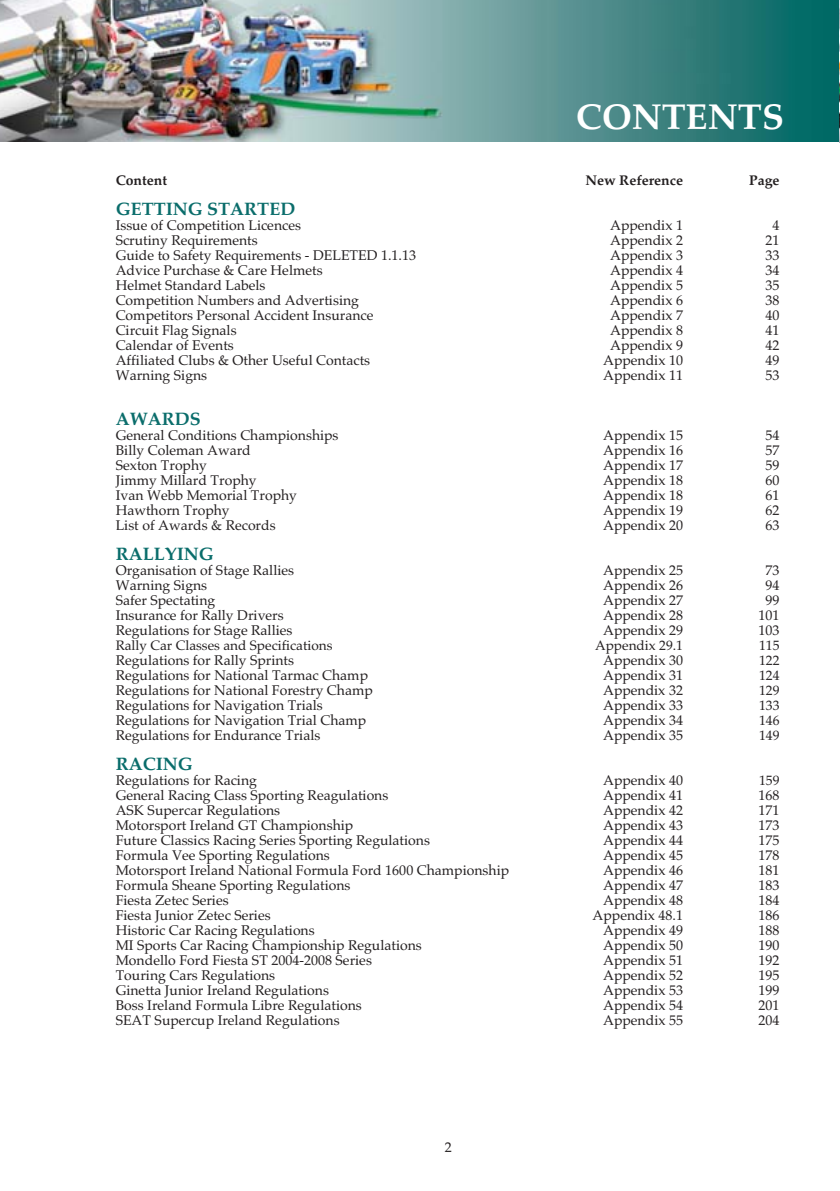
<style>
.page{position:relative;width:840px;height:1191px;background:#fff}
.page>*{position:absolute;margin:0;border:0;box-sizing:border-box;transform-origin:0 0}
.t1{font:700 36px "Palatino";color:#fff}
.t2{font:700 18px "Palatino";color:#0a6d6b}
.t3{font:14px "Palatino";color:#231f20}
.t4{font:700 14px "Palatino";color:#231f20}
.t5{font:13.6px "Palatino";color:#231f20}
.s1{font-size:13.6px}
</style>
<div class="page">
<img style="left:0;top:0;width:840px;height:143px">
<h1 class="t1" style="left:575px;top:103px;width:209px">CONTENTS</h1>
<p class="t4" style="left:116px;top:175px;width:53px">Content</p>
<p class="t4" style="left:585px;top:175px;width:99px">New Reference</p>
<p class="t4" style="left:749px;top:175px;width:32px">Page</p>
<p class="t2" style="left:116px;top:202px;width:181px">GETTING STARTED</p>
<p class="t3" style="left:116px;top:220px;width:187px">Issue of Competition Licences</p>
<p class="t3" style="left:610px;top:220px;width:74px">Appendix 1</p>
<p class="t3" style="left:772px;top:220px;width:8px">4</p>
<p class="t3" style="left:116px;top:235px;width:143px">Scrutiny Requirements</p>
<p class="t3" style="left:610px;top:235px;width:74px">Appendix 2</p>
<p class="t3" style="left:765px;top:235px;width:15px">21</p>
<p class="t3" style="left:116px;top:250px;width:302px">Guide to Safety Requirements - DELETED 1.1.13</p>
<p class="t3" style="left:610px;top:250px;width:74px">Appendix 3</p>
<p class="t3" style="left:765px;top:250px;width:15px">33</p>
<p class="t3" style="left:116px;top:265px;width:208px">Advice Purchase &amp; Care Helmets</p>
<p class="t3" style="left:610px;top:265px;width:74px">Appendix 4</p>
<p class="t3" style="left:765px;top:265px;width:15px">34</p>
<p class="t3" style="left:116px;top:280px;width:151px">Helmet Standard Labels</p>
<p class="t3" style="left:610px;top:280px;width:74px">Appendix 5</p>
<p class="t3" style="left:765px;top:280px;width:15px">35</p>
<p class="t3" style="left:116px;top:295px;width:245px">Competition <span class="s1">Numbers</span> and Advertising</p>
<p class="t3" style="left:610px;top:295px;width:74px">Appendix 6</p>
<p class="t3" style="left:765px;top:295px;width:15px">38</p>
<p class="t3" style="left:116px;top:310px;width:259px">Competitors Personal Accident Insurance</p>
<p class="t3" style="left:610px;top:310px;width:74px">Appendix 7</p>
<p class="t3" style="left:765px;top:310px;width:15px">40</p>
<p class="t3" style="left:116px;top:325px;width:122px">Circuit Flag Signals</p>
<p class="t3" style="left:610px;top:325px;width:74px">Appendix 8</p>
<p class="t3" style="left:765px;top:325px;width:15px">41</p>
<p class="t3" style="left:116px;top:340px;width:120px">Calendar of Events</p>
<p class="t3" style="left:610px;top:340px;width:74px">Appendix 9</p>
<p class="t3" style="left:765px;top:340px;width:15px">42</p>
<p class="t3" style="left:116px;top:355px;width:256px">Affiliated Clubs &amp; Other Useful Contacts</p>
<p class="t3" style="left:603px;top:355px;width:81px">Appendix 10</p>
<p class="t3" style="left:765px;top:355px;width:15px">49</p>
<p class="t3" style="left:116px;top:370px;width:93px">Warning Signs</p>
<p class="t3" style="left:603px;top:370px;width:81px">Appendix 11</p>
<p class="t3" style="left:765px;top:370px;width:15px">53</p>
<p class="t2" style="left:116px;top:412px;width:86px">AWARDS</p>
<p class="t3" style="left:116px;top:430px;width:224px">General Conditions Championships</p>
<p class="t3" style="left:603px;top:430px;width:81px">Appendix 15</p>
<p class="t3" style="left:765px;top:430px;width:15px">54</p>
<p class="t3" style="left:116px;top:445px;width:137px">Billy Coleman Award</p>
<p class="t3" style="left:603px;top:445px;width:81px">Appendix 16</p>
<p class="t3" style="left:765px;top:445px;width:15px">57</p>
<p class="t3" style="left:116px;top:460px;width:93px">Sexton Trophy</p>
<p class="t3" style="left:603px;top:460px;width:81px">Appendix 17</p>
<p class="t3" style="left:765px;top:460px;width:15px">59</p>
<p class="t3" style="left:116px;top:475px;width:142px">Jimmy Millard Trophy</p>
<p class="t3" style="left:603px;top:475px;width:81px">Appendix 18</p>
<p class="t3" style="left:765px;top:475px;width:15px">60</p>
<p class="t3" style="left:116px;top:490px;width:183px">Ivan Webb Memorial Trophy</p>
<p class="t3" style="left:603px;top:490px;width:81px">Appendix 18</p>
<p class="t3" style="left:765px;top:490px;width:15px">61</p>
<p class="t3" style="left:116px;top:505px;width:115px">Hawthorn Trophy</p>
<p class="t3" style="left:603px;top:505px;width:81px">Appendix 19</p>
<p class="t3" style="left:765px;top:505px;width:15px">62</p>
<p class="t3" style="left:116px;top:520px;width:161px">List of Awards &amp; Records</p>
<p class="t3" style="left:603px;top:520px;width:81px">Appendix 20</p>
<p class="t3" style="left:765px;top:520px;width:15px">63</p>
<p class="t2" style="left:116px;top:547px;width:99px">RALLYING</p>
<p class="t3" style="left:116px;top:565px;width:180px">Organisation of Stage Rallies</p>
<p class="t3" style="left:603px;top:565px;width:81px">Appendix 25</p>
<p class="t3" style="left:765px;top:565px;width:15px">73</p>
<p class="t3" style="left:116px;top:580px;width:93px">Warning Signs</p>
<p class="t3" style="left:603px;top:580px;width:81px">Appendix 26</p>
<p class="t3" style="left:765px;top:580px;width:15px">94</p>
<p class="t3" style="left:116px;top:595px;width:101px">Safer Spectating</p>
<p class="t3" style="left:603px;top:595px;width:81px">Appendix 27</p>
<p class="t3" style="left:765px;top:595px;width:15px">99</p>
<p class="t3" style="left:116px;top:610px;width:169px">Insurance for Rally Drivers</p>
<p class="t3" style="left:603px;top:610px;width:81px">Appendix 28</p>
<p class="t3" style="left:758px;top:610px;width:22px">101</p>
<p class="t3" style="left:116px;top:625px;width:178px">Regulations for Stage Rallies</p>
<p class="t3" style="left:603px;top:625px;width:81px">Appendix 29</p>
<p class="t3" style="left:758px;top:625px;width:22px">103</p>
<p class="t5" style="left:116px;top:640px;width:218px">Rally Car Classes and Specifications</p>
<p class="t5" style="left:595px;top:640px;width:89px">Appendix 29.1</p>
<p class="t5" style="left:759px;top:640px;width:22px">115</p>
<p class="t3" style="left:116px;top:655px;width:180px">Regulations for Rally Sprints</p>
<p class="t3" style="left:603px;top:655px;width:81px">Appendix 30</p>
<p class="t5" style="left:759px;top:655px;width:22px">122</p>
<p class="t3" style="left:116px;top:670px;width:254px">Regulations for National Tarmac Champ</p>
<p class="t3" style="left:603px;top:670px;width:81px">Appendix 31</p>
<p class="t5" style="left:759px;top:670px;width:22px">124</p>
<p class="t3" style="left:116px;top:685px;width:258px">Regulations for National Forestry Champ</p>
<p class="t3" style="left:603px;top:685px;width:81px">Appendix 32</p>
<p class="t5" style="left:759px;top:685px;width:22px">129</p>
<p class="t3" style="left:116px;top:700px;width:209px">Regulations for Navigation Trials</p>
<p class="t3" style="left:603px;top:700px;width:81px">Appendix 33</p>
<p class="t5" style="left:759px;top:700px;width:22px">133</p>
<p class="t3" style="left:116px;top:715px;width:252px">Regulations for Navigation Trial Champ</p>
<p class="t3" style="left:603px;top:715px;width:81px">Appendix 34</p>
<p class="t5" style="left:759px;top:715px;width:22px">146</p>
<p class="t3" style="left:116px;top:730px;width:206px">Regulations for Endurance Trials</p>
<p class="t3" style="left:603px;top:730px;width:81px">Appendix 35</p>
<p class="t5" style="left:759px;top:730px;width:22px">149</p>
<p class="t2" style="left:116px;top:757px;width:78px">RACING</p>
<p class="t3" style="left:116px;top:775px;width:143px">Regulations for Racing</p>
<p class="t3" style="left:603px;top:775px;width:81px">Appendix 40</p>
<p class="t5" style="left:759px;top:775px;width:22px">159</p>
<p class="t3" style="left:116px;top:790px;width:274px">General Racing Class Sporting Reagulations</p>
<p class="t3" style="left:603px;top:790px;width:81px">Appendix 41</p>
<p class="t3" style="left:758px;top:790px;width:22px">168</p>
<p class="t3" style="left:116px;top:805px;width:166px">ASK Supercar Regulations</p>
<p class="t3" style="left:603px;top:805px;width:81px">Appendix 42</p>
<p class="t3" style="left:758px;top:805px;width:22px">171</p>
<p class="t3" style="left:116px;top:820px;width:239px">Motorsport Ireland GT Championship</p>
<p class="t3" style="left:603px;top:820px;width:81px">Appendix 43</p>
<p class="t3" style="left:758px;top:820px;width:22px">173</p>
<p class="t3" style="left:116px;top:835px;width:316px">Future Classics Racing Series Sporting Regulations</p>
<p class="t3" style="left:603px;top:835px;width:81px">Appendix 44</p>
<p class="t3" style="left:758px;top:835px;width:22px">175</p>
<p class="t3" style="left:116px;top:850px;width:216px">Formula Vee Sporting Regulations</p>
<p class="t3" style="left:603px;top:850px;width:81px">Appendix 45</p>
<p class="t3" style="left:758px;top:850px;width:22px">178</p>
<p class="t3" style="left:116px;top:865px;width:395px">Motorsport Ireland National Formula Ford 1600 Championship</p>
<p class="t3" style="left:603px;top:865px;width:81px">Appendix 46</p>
<p class="t3" style="left:758px;top:865px;width:22px">181</p>
<p class="t3" style="left:116px;top:880px;width:236px">Formula Sheane Sporting Regulations</p>
<p class="t3" style="left:603px;top:880px;width:81px">Appendix 47</p>
<p class="t3" style="left:758px;top:880px;width:22px">183</p>
<p class="t3" style="left:116px;top:895px;width:114px">Fiesta Zetec Series</p>
<p class="t3" style="left:603px;top:895px;width:81px">Appendix 48</p>
<p class="t3" style="left:758px;top:895px;width:22px">184</p>
<p class="t3" style="left:116px;top:910px;width:156px">Fiesta Junior Zetec Series</p>
<p class="t3" style="left:592px;top:910px;width:92px">Appendix 48.1</p>
<p class="t3" style="left:758px;top:910px;width:22px">186</p>
<p class="t3" style="left:116px;top:925px;width:200px">Historic Car Racing Regulations</p>
<p class="t3" style="left:603px;top:925px;width:81px">Appendix 49</p>
<p class="t3" style="left:758px;top:925px;width:22px">188</p>
<p class="t3" style="left:116px;top:940px;width:307px">MI Sports Car Racing Championship Regulations</p>
<p class="t3" style="left:603px;top:940px;width:81px">Appendix 50</p>
<p class="t3" style="left:758px;top:940px;width:22px">190</p>
<p class="t3" style="left:116px;top:955px;width:258px">Mondello Ford Fiesta ST 2004-2008 Series</p>
<p class="t3" style="left:603px;top:955px;width:81px">Appendix 51</p>
<p class="t3" style="left:758px;top:955px;width:22px">192</p>
<p class="t3" style="left:116px;top:970px;width:161px">Touring Cars Regulations</p>
<p class="t3" style="left:603px;top:970px;width:81px">Appendix 52</p>
<p class="t3" style="left:758px;top:970px;width:22px">195</p>
<p class="t3" style="left:116px;top:985px;width:215px">Ginetta Junior Ireland Regulations</p>
<p class="t3" style="left:603px;top:985px;width:81px">Appendix 53</p>
<p class="t3" style="left:758px;top:985px;width:22px">199</p>
<p class="t3" style="left:116px;top:1000px;width:247px">Boss Ireland Formula Libre Regulations</p>
<p class="t3" style="left:603px;top:1000px;width:81px">Appendix 54</p>
<p class="t3" style="left:758px;top:1000px;width:22px">201</p>
<p class="t3" style="left:116px;top:1015px;width:225px">SEAT Supercup Ireland Regulations</p>
<p class="t3" style="left:603px;top:1015px;width:81px">Appendix 55</p>
<p class="t3" style="left:758px;top:1015px;width:22px">204</p>
<p class="t3" style="left:444px;top:1142px;width:8px">2</p>
</div>
